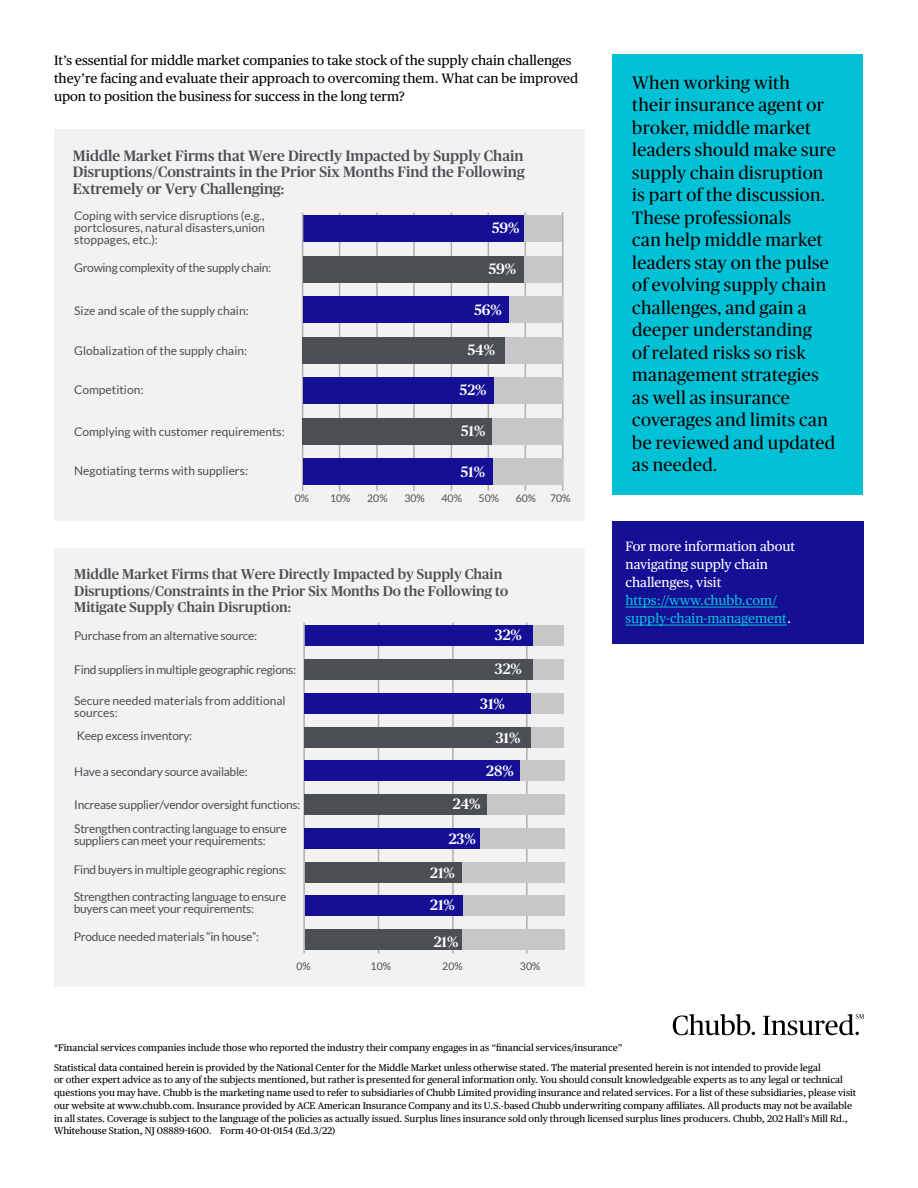
<style>
.page{position:relative;width:918px;height:1188px;background:#fff}
.page>*{position:absolute;margin:0;border:0;box-sizing:border-box;transform-origin:0 0}
.t1{font:18px/22.5px "Chubb Publico";letter-spacing:.02em;color:#000}
.t2{font:500 15px/16.5px "Chubb Publico";color:#4b4e53;text-align:justify}
.t3{font:500 15px/32.4px "Chubb Publico";color:#fff}
.t4{font:500 14.25px/16.5px "Chubb Publico";color:#4b4e53}
.t5{font:13.5px/18px "Chubb Publico Text";color:#000}
.t6{font:13.5px/18px "Chubb Publico Text";color:#fff}
.t7{font:13.5px/18px "Chubb Publico Text";color:#01c1d6}
.t8{font:12px/12px "Lato";letter-spacing:-.02em;color:#4b4e53}
.t9{font:12px/12px "Lato";color:#4b4e53}
.t10{font:10.5px "Lato";color:#4b4e53}
.t11{font:9.75px/12.8px "Chubb Publico Text";color:#000}
.s1{color:#fff}
</style>
<div class="page">
<div style="left:612px;top:54px;width:250px;height:440px;background:#01c1d6"></div>
<div style="left:612px;top:521px;width:252px;height:122px;background:#150f96"></div>
<hr style="left:626px;top:607px;width:151px;height:1px;background:#01c1d6">
<hr style="left:626px;top:625px;width:161px;height:1px;background:#01c1d6">
<div style="left:54px;top:130px;width:531px;height:391px;background:#f2f2f2"></div>
<hr style="left:339px;top:213px;width:1px;height:278px;background:#afafaf">
<hr style="left:376px;top:213px;width:2px;height:278px;background:#afafaf">
<hr style="left:413px;top:213px;width:2px;height:278px;background:#afafaf">
<hr style="left:451px;top:213px;width:1px;height:278px;background:#afafaf">
<hr style="left:488px;top:213px;width:1px;height:278px;background:#afafaf">
<hr style="left:525px;top:213px;width:1px;height:278px;background:#afafaf">
<div style="left:458px;top:215px;width:104px;height:27px;background:#c5c7c9"></div>
<div style="left:303px;top:215px;width:220px;height:27px;background:#150f96"></div>
<hr style="left:302px;top:213px;width:1px;height:278px;background:#afafaf">
<hr style="left:562px;top:212px;width:1px;height:278px;background:#afafaf">
<div style="left:458px;top:256px;width:104px;height:27px;background:#c5c7c9"></div>
<div style="left:303px;top:256px;width:220px;height:27px;background:#4b4e53"></div>
<div style="left:460px;top:296px;width:102px;height:27px;background:#c5c7c9"></div>
<div style="left:303px;top:296px;width:205px;height:27px;background:#150f96"></div>
<div style="left:460px;top:337px;width:102px;height:27px;background:#c5c7c9"></div>
<div style="left:303px;top:337px;width:202px;height:27px;background:#4b4e53"></div>
<div style="left:460px;top:377px;width:103px;height:27px;background:#c5c7c9"></div>
<div style="left:303px;top:377px;width:190px;height:27px;background:#150f96"></div>
<div style="left:460px;top:458px;width:103px;height:27px;background:#c5c7c9"></div>
<div style="left:303px;top:458px;width:189px;height:27px;background:#150f96"></div>
<div style="left:460px;top:418px;width:103px;height:27px;background:#c5c7c9"></div>
<div style="left:303px;top:418px;width:189px;height:27px;background:#4b4e53"></div>
<div style="left:54px;top:548px;width:531px;height:439px;background:#f2f2f2"></div>
<hr style="left:378px;top:623px;width:1px;height:330px;background:#afafaf">
<hr style="left:452px;top:623px;width:2px;height:330px;background:#afafaf">
<hr style="left:526px;top:623px;width:2px;height:330px;background:#afafaf">
<div style="left:460px;top:626px;width:104px;height:20px;background:#c5c7c9"></div>
<div style="left:304px;top:626px;width:229px;height:20px;background:#150f96"></div>
<hr style="left:303px;top:623px;width:2px;height:330px;background:#afafaf">
<div style="left:460px;top:660px;width:104px;height:20px;background:#c5c7c9"></div>
<div style="left:304px;top:660px;width:229px;height:20px;background:#4b4e53"></div>
<div style="left:461px;top:693px;width:103px;height:21px;background:#c5c7c9"></div>
<div style="left:304px;top:693px;width:226px;height:21px;background:#150f96"></div>
<div style="left:462px;top:727px;width:102px;height:20px;background:#c5c7c9"></div>
<div style="left:304px;top:727px;width:226px;height:20px;background:#4b4e53"></div>
<div style="left:461px;top:761px;width:103px;height:20px;background:#c5c7c9"></div>
<div style="left:304px;top:761px;width:216px;height:20px;background:#150f96"></div>
<div style="left:461px;top:828px;width:103px;height:21px;background:#c5c7c9"></div>
<div style="left:304px;top:828px;width:176px;height:21px;background:#150f96"></div>
<div style="left:461px;top:795px;width:103px;height:20px;background:#c5c7c9"></div>
<div style="left:304px;top:795px;width:182px;height:20px;background:#4b4e53"></div>
<div style="left:442px;top:862px;width:123px;height:20px;background:#c5c7c9"></div>
<div style="left:305px;top:862px;width:157px;height:20px;background:#4b4e53"></div>
<div style="left:430px;top:896px;width:135px;height:20px;background:#c5c7c9"></div>
<div style="left:305px;top:896px;width:157px;height:20px;background:#150f96"></div>
<div style="left:438px;top:930px;width:127px;height:20px;background:#c5c7c9"></div>
<div style="left:305px;top:930px;width:157px;height:20px;background:#4b4e53"></div>
<svg style="left:673px;top:1014px;width:82px;height:21px"></svg>
<svg style="left:763px;top:1014px;width:101px;height:21px"></svg>
<h3 class="t5" style="left:54px;top:50px;width:526px">It’s essential for middle market companies to take stock of the supply chain challenges they’re facing and evaluate their approach to overcoming them. What can be improved upon to position the business for success in the long term?</h3>
<h2 class="t2" style="left:73px;top:147px;width:453px">Middle Market Firms that Were Directly Impacted by Supply Chain Disruptions/Constraints in the Prior Six Months Find the Following Extremely or Very Challenging:</h2>
<p class="t8" style="left:74px;top:209px;width:192px;text-align:justify">Coping with service disruptions (e.g., portclosures, natural disasters,union stoppages, etc.):</p>
<p class="t8" style="left:74px;top:262px;width:199px">Growing complexity of the supply chain:</p>
<p class="t9" style="left:74px;top:305px;width:176px">Size and scale of the supply chain:</p>
<p class="t9" style="left:74px;top:344px;width:174px">Globalization of the supply chain:</p>
<p class="t9" style="left:74px;top:383px;width:71px">Competition:</p>
<h2 class="t3" style="left:492px;top:211px;width:29px">59%</h2>
<h2 class="t3" style="left:488px;top:252px;width:29px">59%</h2>
<h2 class="t3" style="left:474px;top:293px;width:29px">56%</h2>
<h2 class="t3" style="left:468px;top:332px;width:29px">54%</h2>
<h2 class="t3" style="left:460px;top:373px;width:28px">52%</h2>
<p class="t9" style="left:74px;top:425px;width:212px">Complying with customer requirements:</p>
<h2 class="t3" style="left:461px;top:413px;width:26px">51%</h2>
<p class="t9" style="left:74px;top:465px;width:175px">Negotiating terms with suppliers:</p>
<h2 class="t3" style="left:461px;top:454px;width:26px">51%</h2>
<p class="t10" style="left:295px;top:493px;width:16px">0%</p>
<p class="t10" style="left:330px;top:493px;width:22px">10%</p>
<p class="t10" style="left:367px;top:493px;width:22px">20%</p>
<p class="t10" style="left:404px;top:493px;width:22px">30%</p>
<p class="t10" style="left:441px;top:493px;width:22px">40%</p>
<p class="t10" style="left:479px;top:493px;width:22px">50%</p>
<p class="t10" style="left:516px;top:493px;width:22px">60%</p>
<p class="t10" style="left:550px;top:493px;width:22px">70%</p>
<h3 class="t4" style="left:74px;top:565px;width:436px">Middle Market Firms that Were Directly Impacted by Supply Chain<br>Disruptions/Constraints in the Prior Six Months Do the Following to<br>Mitigate Supply Chain Disruption:</h3>
<p class="t8" style="left:74px;top:630px;width:185px">Purchase from an alternative source:</p>
<p class="t8" style="left:74px;top:664px;width:223px">Find suppliers in multiple geographic regions:</p>
<p class="t9" style="left:74px;top:694px;width:213px">Secure needed materials from additional sources:</p>
<p class="t8" style="left:77px;top:729px;width:117px">Keep excess inventory:</p>
<p class="t8" style="left:74px;top:765px;width:175px">Have a secondary source available:</p>
<p class="t8" style="left:74px;top:799px;width:228px">Increase supplier/vendor oversight functions:</p>
<p class="t8" style="left:74px;top:823px;width:214px">Strengthen contracting language to ensure suppliers can meet your requirements:</p>
<p class="t8" style="left:74px;top:863px;width:214px">Find buyers in multiple geographic regions:</p>
<p class="t8" style="left:74px;top:891px;width:214px">Strengthen contracting language to ensure buyers can meet your requirements:</p>
<p class="t8" style="left:74px;top:931px;width:187px">Produce needed materials “in house”:</p>
<h2 class="t3" style="left:495px;top:618px;width:28px">32%</h2>
<h2 class="t3" style="left:495px;top:652px;width:28px">32%</h2>
<h2 class="t3" style="left:480px;top:687px;width:26px">31%</h2>
<h2 class="t3" style="left:486px;top:721px;width:36px;text-indent:9px">31%<br>28%</h2>
<h2 class="t3" style="left:453px;top:787px;width:29px">24%</h2>
<h2 class="t3" style="left:449px;top:822px;width:28px">23%</h2>
<h2 class="t3" style="left:430px;top:856px;width:26px">21%<br>21%</h2>
<h2 class="t3" style="left:434px;top:925px;width:26px">21%</h2>
<p class="t10" style="left:296px;top:960px;width:16px">0%</p>
<p class="t10" style="left:371px;top:960px;width:22px">10%</p>
<p class="t10" style="left:442px;top:960px;width:22px">20%</p>
<p class="t10" style="left:520px;top:960px;width:22px">30%</p>
<p class="t1" style="left:632px;top:70px;width:205px">When working with<br>their insurance agent or broker, middle market leaders should make sure supply chain disruption is part of the discussion.<br>These professionals<br>can help middle market leaders stay on the pulse of evolving supply chain challenges, and gain a deeper understanding<br>of related risks so risk management strategies as well as insurance coverages and limits can be reviewed and updated as needed.</p>
<h3 class="t6" style="left:626px;top:537px;width:171px">For more information about navigating supply chain challenges, visit</h3>
<h3 class="t7" style="left:626px;top:591px;width:167px">https://www.chubb.com/ supply-chain-management<span class="s1">.</span></h3>
<p class="t11" style="left:54px;top:1037px;width:768px;line-height:19.5px">*Financial services companies include those who reported the industry their company engages in as “financial services/insurance”<br>Statistical data contained herein is provided by the National Center for the Middle Market unless otherwise stated. The material presented herein is not intended to provide legal</p>
<p class="t11" style="left:54px;top:1073px;width:804px">or other expert advice as to any of the subjects mentioned, but rather is presented for general information only. You should consult knowledgeable experts as to any legal or technical questions you may have. Chubb is the marketing name used to refer to subsidiaries of Chubb Limited providing insurance and related services. For a list of these subsidiaries, please visit our website at www.chubb.com. Insurance provided by ACE American Insurance Company and its U.S.-based Chubb underwriting company affiliates. All products may not be available in all states. Coverage is subject to the language of the policies as actually issued. Surplus lines insurance sold only through licensed surplus lines producers. Chubb, 202 Hall’s Mill Rd., Whitehouse Station, NJ 08889-1600. Form 40-01-0154 (Ed.3/22)</p>
</div>
